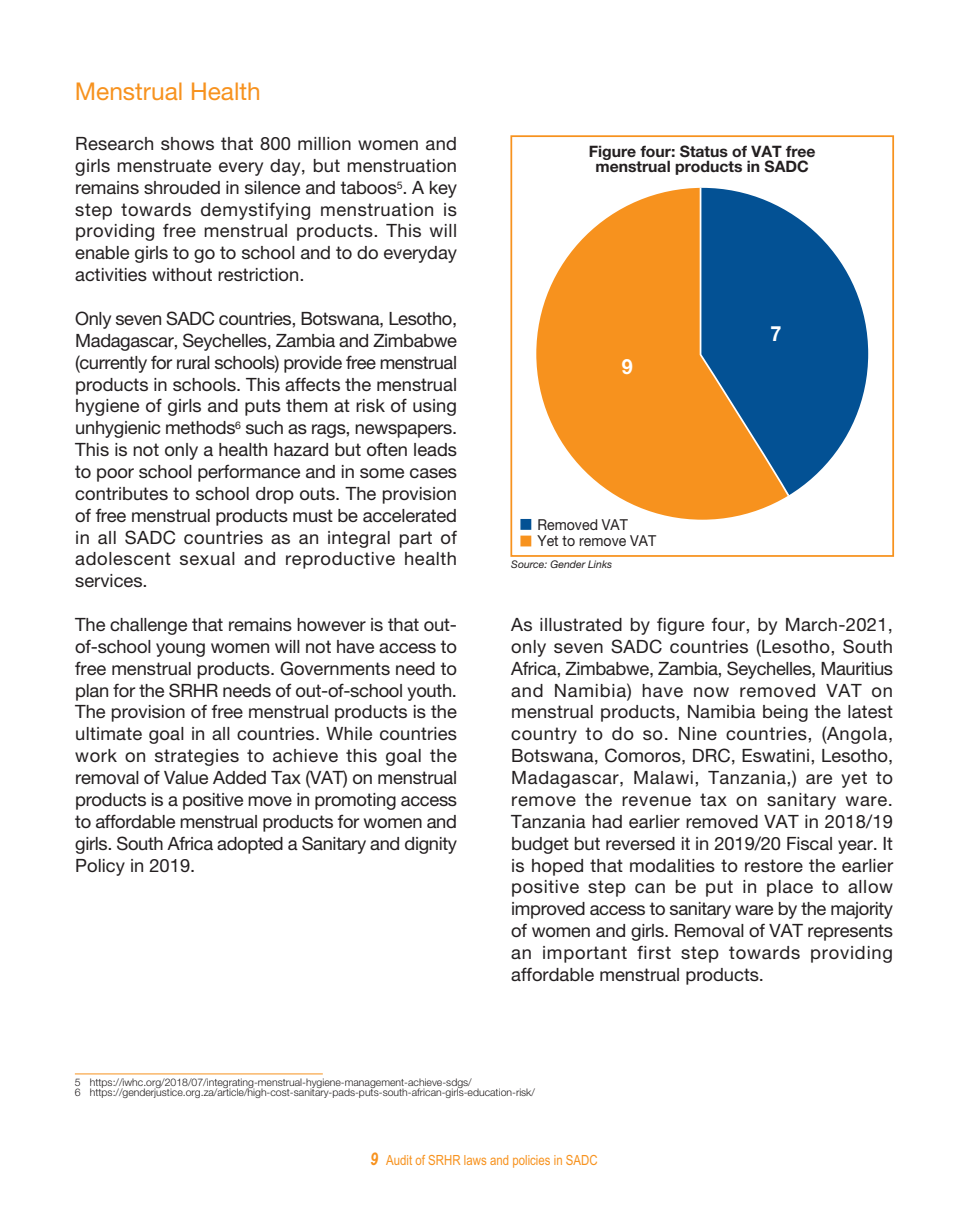
<style>
.page{position:relative;width:968px;height:1216px;background:#fff}
.page>*{position:absolute;margin:0;border:0;box-sizing:border-box;transform-origin:0 0}
.t1{font:24.5px "Helvetica Neue";color:#f7921e}
.t2{font:700 21px "Helvetica Neue";color:#fff;scale:.94 1}
.t3{font:18.38px/21.9px "Helvetica Neue";color:#231f20;text-align:justify}
.t4{font:700 15.75px/15.8px "Helvetica Neue";color:#231f20;text-align:center}
.t5{font:15.05px/16.4px "Helvetica Neue";color:#231f20;scale:.94 1}
.t6{font:14px "Arial Narrow";color:#f7921e}
.t7{font:300 10.5px/10.5px "Helvetica Neue";color:#231f20}
.t8{font:italic 10.5px "Helvetica Neue";color:#231f20}
.s1{font-weight:700;font-style:italic;font-size:17.5px}
</style>
<div class="page">
<hr style="left:75px;top:1073px;width:248px;height:1px;background:#f7921e">
<svg style="left:536px;top:188px;width:332px;height:331px"></svg>
<div style="left:520px;top:519px;width:11px;height:11px;background:#035194;border:1px solid #035194"></div>
<div style="left:520px;top:535px;width:11px;height:11px;background:#f7921e;border:1px solid #f7921e"></div>
<div style="left:510px;top:135px;width:383px;height:422px;border:2px solid #f7921e"></div>
<h1 class="t1" style="left:75px;top:82px;width:187px">Menstrual Health</h1>
<p class="t3" style="left:75px;top:134px;width:383px">Research shows that 800 million women and girls menstruate every day, but menstruation remains shrouded in silence and taboos<sup>5</sup>. A key step towards demystifying menstruation is providing free menstrual products. This will enable girls to go to school and to do everyday activities without restriction.</p>
<p class="t3" style="left:75px;top:309px;width:383px">Only seven SADC countries, Botswana, Lesotho, Madagascar, Seychelles, Zambia and Zimbabwe (currently for rural schools) provide free menstrual products in schools. This affects the menstrual hygiene of girls and puts them at risk of using unhygienic methods<sup>6</sup> such as rags, newspapers.<br>This is not only a health hazard but often leads to poor school performance and in some cases contributes to school drop outs. The provision of free menstrual products must be accelerated in all SADC countries as an integral part of adolescent sexual and reproductive health services.</p>
<p class="t3" style="left:75px;top:615px;width:383px">The challenge that remains however is that out&shy;of-school young women will not have access to free menstrual products. Governments need to plan for the SRHR needs of out-of-school youth.<br>The provision of free menstrual products is the ultimate goal in all countries. While countries work on strategies to achieve this goal the removal of Value Added Tax (VAT) on menstrual products is a positive move in promoting access to affordable menstrual products for women and girls. South Africa adopted a Sanitary and dignity Policy in 2019.</p>
<p class="t3" style="left:511px;top:615px;width:383px">As illustrated by figure four, by March-2021, only seven SADC countries (Lesotho, South Africa, Zimbabwe, Zambia, Seychelles, Mauritius and Namibia) have now removed VAT on menstrual products, Namibia being the latest country to do so. Nine countries, (Angola, Botswana, Comoros, DRC, Eswatini, Lesotho, Madagascar, Malawi, Tanzania,) are yet to remove the revenue tax on sanitary ware.<br>Tanzania had earlier removed VAT in 2018/19 budget but reversed it in 2019/20 Fiscal year. It is hoped that modalities to restore the earlier positive step can be put in place to allow improved access to sanitary ware by the majority of women and girls. Removal of VAT represents an important first step towards providing affordable menstrual products.</p>
<p class="t4" style="left:588px;top:145px;width:228px">Figure four: Status of VAT free menstrual products in SADC</p>
<p class="t2" style="left:770px;top:326px;width:13px">7</p>
<p class="t2" style="left:621px;top:359px;width:13px">9</p>
<p class="t5" style="left:537px;top:517px;width:128px">Removed VAT<br>Yet to remove VAT</p>
<p class="t8" style="left:511px;top:560px;width:102px">Source: Gender Links</p>
<p class="t7" style="left:75px;top:1077px;width:461px">5 https://iwhc.org/2018/07/integrating-menstrual-hygiene-management-achieve-sdgs/<br>6 https://genderjustice.org.za/article/high-cost-sanitary-pads-puts-south-african-girls-education-risk/</p>
<p class="t6" style="left:370px;top:1154px;width:229px"><span class="s1">9</span> Audit of SRHR laws and policies in SADC</p>
</div>
